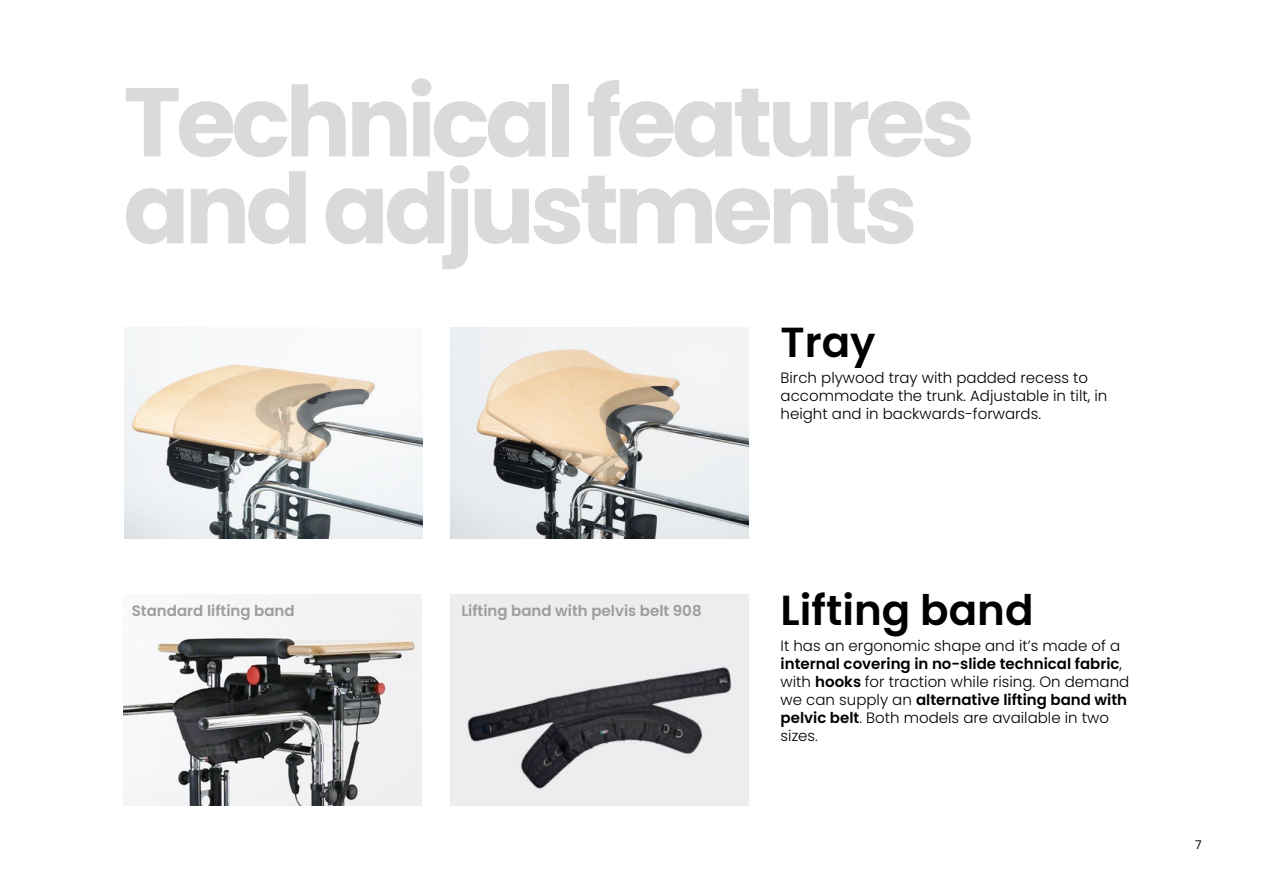
<style>
.page{position:relative;width:1263px;height:893px;background:#fff}
.page>*{position:absolute;margin:0;border:0;box-sizing:border-box;transform-origin:0 0}
.t1{font:700 97.5px/87px "Poppins";letter-spacing:-.05em;color:#dadada}
.t2{font:600 42px "Poppins";color:#000}
.t3{font:300 15px/18px "Poppins";color:#000}
.t4{font:600 15px "Poppins";color:#9d9d9c}
.t5{font:12px "Poppins";color:#000}
.s1{font-weight:600}
</style>
<div class="page">
<img style="left:124px;top:328px;width:298px;height:210px">
<img style="left:451px;top:328px;width:297px;height:210px">
<img style="left:124px;top:595px;width:297px;height:210px">
<img style="left:451px;top:595px;width:297px;height:210px">
<h1 class="t1" style="left:123px;top:79px;width:853px">Technical features and adjustments</h1>
<h2 class="t2" style="left:781px;top:318px;width:97px">Tray</h2>
<p class="t3" style="left:781px;top:369px;width:328px">Birch plywood tray with padded recess to accommodate the trunk. Adjustable in tilt, in height and in backwards-forwards.</p>
<p class="t4" style="left:132px;top:602px;width:164px">Standard lifting band</p>
<p class="t4" style="left:461px;top:602px;width:242px">Lifting band with pelvis belt 908</p>
<h2 class="t2" style="left:781px;top:585px;width:254px">Lifting band</h2>
<p class="t3" style="left:781px;top:637px;width:350px">It has an ergonomic shape and it’s made of a <span class="s1">internal covering in no-slide technical fabric</span>, with <span class="s1">hooks</span> for traction while rising. On demand we can supply an <span class="s1">alternative lifting band with pelvic belt</span>. Both models are available in two sizes.</p>
<p class="t5" style="left:1195px;top:838px;width:8px">7</p>
</div>
